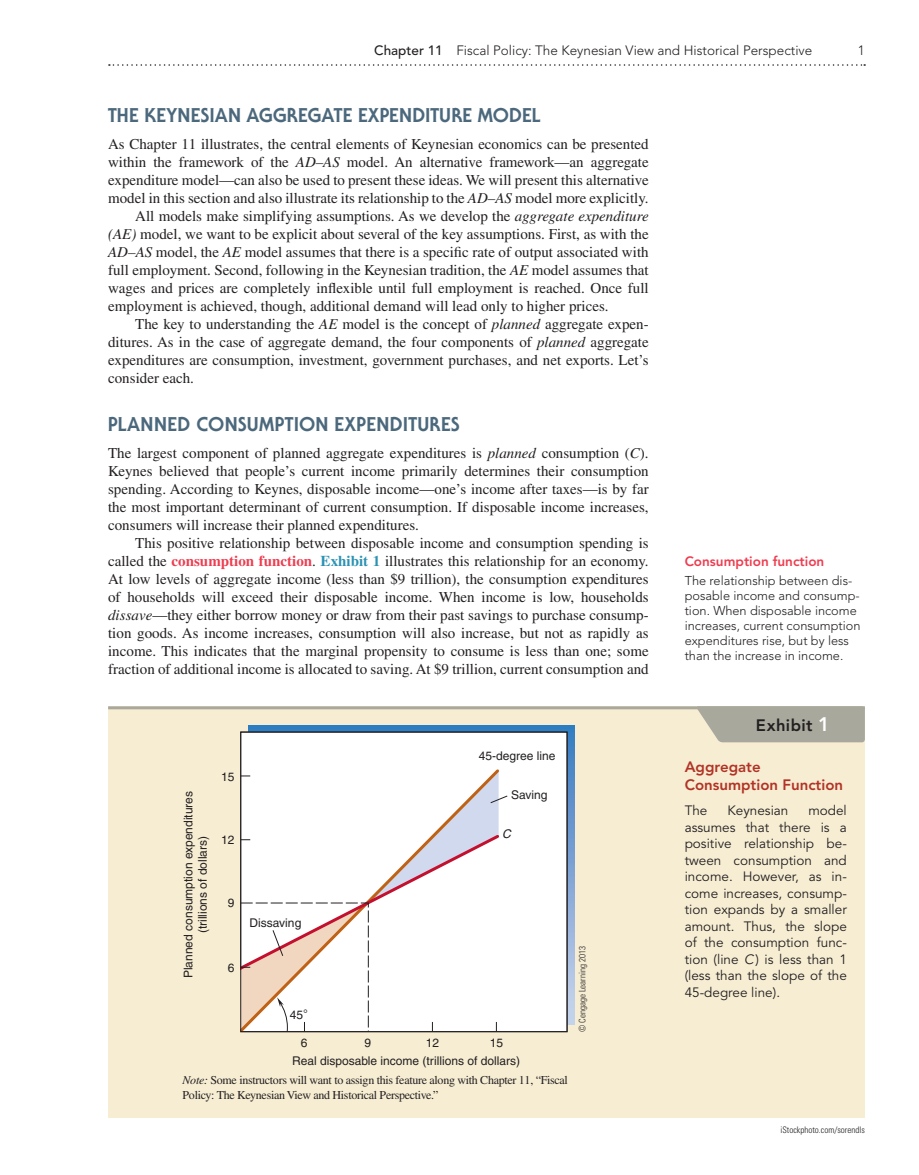
<style>
.page{position:relative;width:919px;height:1175px;background:#fff}
.page>*{position:absolute;margin:0;border:0;box-sizing:border-box;transform-origin:0 0}
.t1{font:800 19.5px "Serif Gothic Std";letter-spacing:.01em;color:#4b687c}
.t2{font:800 16.5px "Avenir LT Std";letter-spacing:.025em;color:#231f20}
.t3{font:15px "Times LT Std";color:#231f20}
.t4{font:800 15px/18px "Avenir LT Std";color:#b23326}
.t5{font:13.5px/16.5px "Avenir LT Std";color:#231f20;text-align:justify}
.t6{font:300 13.5px "Avenir LT Std";color:#231f20}
.t7{font:800 13.5px "Avenir LT Std";color:#ee3d50}
.t8{font:300 12.75px/15px "Avenir LT Std";color:#231f20}
.t9{font:12px/14.4px "Helvetica";color:#231f20;text-align:center}
.t10{font:12px/15px "Times LT Std";letter-spacing:-.025em;color:#231f20}
.t11{font:italic 12px "Helvetica";color:#231f20}
.t12{font:300 condensed 9px "Univers LT Std";color:#231f20}
.s1{font-weight:500}
.s2{font-style:italic}
.s3{font-weight:700;color:#ee3d50}
.s4{font-weight:700;color:#2c92b4}
.s5{font-size:19.5px;color:#fff}
</style>
<div class="page">
<svg style="left:109px;top:64px;width:755px;height:2px"></svg>
<div style="left:108px;top:706px;width:756px;height:411px;background:#f6edd3"></div>
<svg style="left:695px;top:709px;width:169px;height:33px;background:#aeada1"></svg>
<hr style="left:108px;top:706px;width:756px;height:3px;background:#a8a89d">
<svg style="left:248px;top:882px;width:326px;height:142px"></svg>
<hr style="left:248px;top:880px;width:326px;height:2px;background:#84a7d7">
<svg style="left:248px;top:755px;width:326px;height:125px"></svg>
<hr style="left:248px;top:753px;width:326px;height:2px;background:#4484c5">
<svg style="left:248px;top:724px;width:326px;height:29px;background:#4483b5"></svg>
<div style="left:240px;top:732px;width:326px;height:299px;background:#fff"></div>
<svg style="left:240px;top:770px;width:268px;height:262px"></svg>
<p class="t6" style="left:374px;top:45px;width:439px"><span class="s1">Chapter 11</span> Fiscal Policy: The Keynesian View and Historical Perspective</p>
<p class="t6" style="left:857px;top:45px;width:9px">1</p>
<p class="t1" style="left:108px;top:108px;width:434px">THE KEYNESIAN AGGREGATE EXPENDITURE MODEL</p>
<p class="t3" style="left:108px;top:139px;width:542px">As Chapter 11 illustrates, the central elements of Keynesian economics can be presented</p>
<p class="t3" style="left:108px;top:157px;width:542px">within the framework of the <span class="s2">AD–AS</span> model. An alternative framework—an aggregate</p>
<p class="t3" style="left:108px;top:175px;width:541px">expenditure model—can also be used to present these ideas. We will present this alternative</p>
<p class="t3" style="left:108px;top:193px;width:542px">model in this section and also illustrate its relationship to the <span class="s2">AD–AS</span> model more explicitly.</p>
<p class="t3" style="left:135px;top:211px;width:514px">All models make simplifying assumptions. As we develop the <span class="s2">aggregate expenditure</span></p>
<p class="t3" style="left:108px;top:229px;width:542px"><span class="s2">(AE)</span> model, we want to be explicit about several of the key assumptions. First, as with the</p>
<p class="t3" style="left:108px;top:247px;width:542px"><span class="s2">AD–AS</span> model, the <span class="s2">AE</span> model assumes that there is a specific rate of output associated with</p>
<p class="t3" style="left:108px;top:265px;width:542px">full employment. Second, following in the Keynesian tradition, the <span class="s2">AE</span> model assumes that</p>
<p class="t3" style="left:108px;top:283px;width:542px">wages and prices are completely inflexible until full employment is reached. Once full</p>
<p class="t3" style="left:108px;top:301px;width:502px">employment is achieved, though, additional demand will lead only to higher prices.</p>
<p class="t3" style="left:135px;top:319px;width:515px">The key to understanding the <span class="s2">AE</span> model is the concept of <span class="s2">planned</span> aggregate expen-</p>
<p class="t3" style="left:108px;top:337px;width:542px">ditures. As in the case of aggregate demand, the four components of <span class="s2">planned</span> aggregate</p>
<p class="t3" style="left:108px;top:355px;width:542px">expenditures are consumption, investment, government purchases, and net exports. Let’s</p>
<p class="t3" style="left:108px;top:373px;width:87px">consider each.</p>
<p class="t1" style="left:108px;top:417px;width:353px">PLANNED CONSUMPTION EXPENDITURES</p>
<p class="t3" style="left:108px;top:448px;width:541px">The largest component of planned aggregate expenditures is <span class="s2">planned</span> consumption (<span class="s2">C</span>).</p>
<p class="t3" style="left:108px;top:466px;width:542px">Keynes believed that people’s current income primarily determines their consumption</p>
<p class="t3" style="left:108px;top:484px;width:541px">spending. According to Keynes, disposable income—one’s income after taxes—is by far</p>
<p class="t3" style="left:108px;top:502px;width:541px">the most important determinant of current consumption. If disposable income increases,</p>
<p class="t3" style="left:108px;top:520px;width:312px">consumers will increase their planned expenditures.</p>
<p class="t3" style="left:135px;top:538px;width:515px">This positive relationship between disposable income and consumption spending is</p>
<p class="t3" style="left:108px;top:556px;width:542px">called the <span class="s3">consumption function</span>. <span class="s4">Exhibit 1</span> illustrates this relationship for an economy.</p>
<p class="t3" style="left:108px;top:574px;width:541px">At low levels of aggregate income (less than $9 trillion), the consumption expenditures</p>
<p class="t3" style="left:108px;top:592px;width:541px">of households will exceed their disposable income. When income is low, households</p>
<p class="t3" style="left:108px;top:610px;width:542px"><span class="s2">dissave</span>—they either borrow money or draw from their past savings to purchase consump-</p>
<p class="t3" style="left:108px;top:628px;width:541px">tion goods. As income increases, consumption will also increase, but not as rapidly as</p>
<p class="t3" style="left:108px;top:646px;width:541px">income. This indicates that the marginal propensity to consume is less than one; some</p>
<p class="t3" style="left:108px;top:664px;width:542px">fraction of additional income is allocated to saving. At $9 trillion, current consumption and</p>
<p class="t9" style="left:181px;top:978px;width:189px;rotate:-90deg">Planned consumption expenditures (trillions of dollars)</p>
<p class="t9" style="left:221px;top:769px;width:15px">15</p>
<p class="t9" style="left:221px;top:832px;width:15px">12</p>
<p class="t9" style="left:227px;top:895px;width:8px">9</p>
<p class="t9" style="left:227px;top:960px;width:8px">6</p>
<p class="t9" style="left:478px;top:749px;width:78px">45-degree line</p>
<p class="t9" style="left:511px;top:787px;width:38px">Saving</p>
<p class="t9" style="left:249px;top:915px;width:53px">Dissaving</p>
<p class="t9" style="left:290px;top:1007px;width:15px">45</p>
<p class="t11" style="left:502px;top:826px;width:10px">C</p>
<p class="t9" style="left:301px;top:1035px;width:8px">6</p>
<p class="t9" style="left:364px;top:1035px;width:8px">9</p>
<p class="t9" style="left:425px;top:1035px;width:15px">12</p>
<p class="t9" style="left:489px;top:1035px;width:15px">15</p>
<p class="t9" style="left:292px;top:1053px;width:230px">Real disposable income (trillions of dollars)</p>
<p class="t10" style="left:182px;top:1073px;width:387px"><span class="s2">Note:</span> Some instructors will want to assign this feature along with Chapter 11, “Fiscal<br>Policy: The Keynesian View and Historical Perspective.”</p>
<p class="t12" style="left:578px;top:1031px;width:87px;rotate:-90deg">© Cengage Learning 2013</p>
<p class="t7" style="left:684px;top:555px;width:141px">Consumption function</p>
<p class="t8" style="left:684px;top:574px;width:177px">The relationship between dis&shy;posable income and consump&shy;tion. When disposable income increases, current consumption expenditures rise, but by less than the increase in income.</p>
<p class="t2" style="left:755px;top:718px;width:75px">Exhibit <span class="s5">1</span></p>
<p class="t4" style="left:684px;top:758px;width:160px">Aggregate<br>Consumption Function</p>
<p class="t5" style="left:684px;top:803px;width:24px">The</p>
<p class="t5" style="left:727px;top:803px;width:63px">Keynesian</p>
<p class="t5" style="left:684px;top:803px;width:164px;text-indent:123px">model assumes that there is a positive relationship be&shy;tween consumption and income. However, as in&shy;come increases, consump&shy;tion expands by a smaller amount. Thus, the slope of the consumption func&shy;tion (line <span class="s2">C</span> ) is less than 1 (less than the slope of the 45-degree line).</p>
<p class="t12" style="left:780px;top:1126px;width:86px">iStockphoto.com/sorendls</p>
</div>
